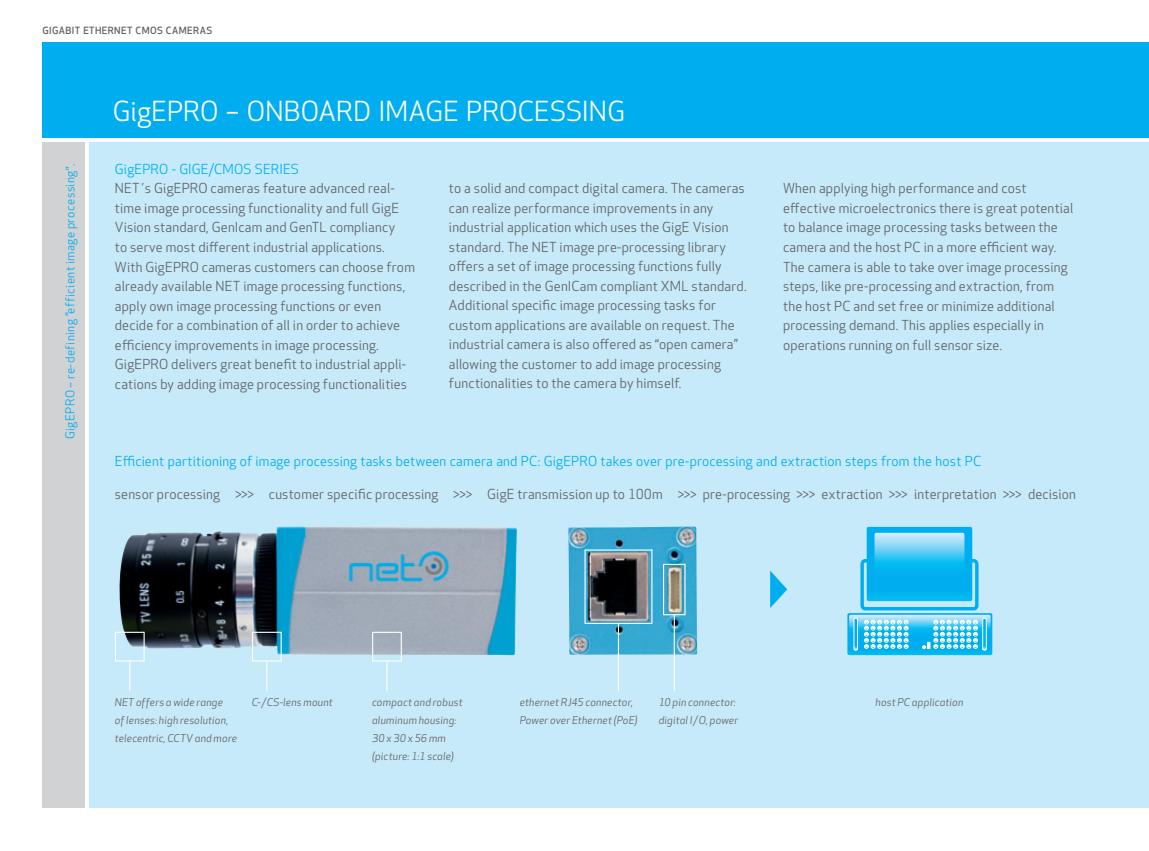
<style>
.page{position:relative;width:1149px;height:851px;background:#fff}
.page>*{position:absolute;margin:0;border:0;box-sizing:border-box;transform-origin:0 0}
.t1{font:27px "Apex New";letter-spacing:.01em;color:#fff}
.t2{font:13.5px/19.5px "Apex New";letter-spacing:.015em;color:#636366}
.t3{font:13.5px "Apex New";letter-spacing:.015em;color:#00aeef}
.t4{font:12px "Apex New";letter-spacing:.04em;color:#00aeef}
.t5{font:italic 10.5px/18px "Apex New";letter-spacing:.015em;color:#636366}
.t6{font:500 9.75px "Apex New";letter-spacing:.04em;color:#636366}
</style>
<div class="page">
<div style="left:89px;top:142px;width:1059px;height:666px;background:#c6eafa"></div>
<div style="left:43px;top:43px;width:1105px;height:95px;background:#00aeef"></div>
<div style="left:43px;top:142px;width:42px;height:666px;background:#d1d2d4"></div>
<img style="left:568px;top:526px;width:129px;height:128px">
<img style="left:119px;top:526px;width:398px;height:129px">
<div style="left:115px;top:631px;width:30px;height:30px;border:1px solid #fff"></div>
<hr style="left:129px;top:660px;width:1px;height:31px;background:#fff">
<div style="left:252px;top:631px;width:30px;height:30px;border:1px solid #fff"></div>
<hr style="left:266px;top:660px;width:1px;height:31px;background:#fff">
<div style="left:372px;top:631px;width:30px;height:30px;border:1px solid #fff"></div>
<hr style="left:386px;top:660px;width:1px;height:31px;background:#fff">
<div style="left:662px;top:563px;width:23px;height:52px;border:1px solid #fff"></div>
<hr style="left:673px;top:614px;width:1px;height:77px;background:#fff">
<hr style="left:617px;top:623px;width:2px;height:68px;background:#fff">
<div style="left:860px;top:559px;width:118px;height:51px;border:3px solid #00aeef;border-radius:3px"></div>
<div style="left:847px;top:613px;width:144px;height:42px;background:linear-gradient(to right,#04b6f0,#00b4f0);border-radius:2px"></div>
<svg style="left:866px;top:527px;width:105px;height:74px;background:#2abdf1"></svg>
<svg style="left:770px;top:570px;width:17px;height:38px"></svg>
<div style="left:853px;top:618px;width:4px;height:32px;border:1px solid #fff;border-radius:2px"></div>
<div style="left:982px;top:618px;width:4px;height:32px;border:1px solid #fff;border-radius:2px"></div>
<svg style="left:848px;top:614px;width:142px;height:34px;background:#6cd1f5"></svg>
<p class="t6" style="left:43px;top:26px;width:171px">GIGABIT ETHERNET CMOS CAMERAS</p>
<p class="t4" style="left:65px;top:439px;width:277px;rotate:-90deg">GigEPRO – re-defining ”efficient image processing“.</p>
<h1 class="t1" style="left:113px;top:100px;width:513px">GigEPRO – ONBOARD IMAGE PROCESSING</h1>
<p class="t3" style="left:115px;top:163px;width:185px">GigEPRO - GIGE/CMOS SERIES</p>
<p class="t2" style="left:115px;top:180px;width:301px">NET´s GigEPRO cameras feature advanced real&shy;time image processing functionality and full GigE Vision standard, GenIcam and GenTL compliancy<br>to serve most different industrial applications.<br>With GigEPRO cameras customers can choose from already available NET image processing functions, apply own image processing functions or even decide for a combination of all in order to achieve efficiency improvements in image processing.<br>GigEPRO delivers great benefit to industrial appli&shy;cations by adding image processing functionalities</p>
<p class="t2" style="left:449px;top:180px;width:299px">to a solid and compact digital camera. The cameras can realize performance improvements in any industrial application which uses the GigE Vision standard. The NET image pre-processing library offers a set of image processing functions fully described in the GenICam compliant XML standard.<br>Additional specific image processing tasks for custom applications are available on request. The industrial camera is also offered as “open camera” allowing the customer to add image processing functionalities to the camera by himself.</p>
<p class="t2" style="left:782px;top:180px;width:292px">When applying high performance and cost effective microelectronics there is great potential to balance image processing tasks between the camera and the host PC in a more efficient way.<br>The camera is able to take over image processing steps, like pre-processing and extraction, from the host PC and set free or minimize additional processing demand. This applies especially in operations running on full sensor size.</p>
<p class="t3" style="left:115px;top:455px;width:867px">Efficient partitioning of image processing tasks between camera and PC: GigEPRO takes over pre-processing and extraction steps from the host PC</p>
<p class="t2" style="left:115px;top:485px;width:962px">sensor processing &gt;&gt;&gt; customer specific processing &gt;&gt;&gt; GigE transmission up to 100m &gt;&gt;&gt; pre-processing &gt;&gt;&gt; extraction &gt;&gt;&gt; interpretation &gt;&gt;&gt; decision</p>
<p class="t5" style="left:115px;top:693px;width:124px">NET offers a wide range<br>of lenses: high resolution, telecentric, CCTV and more</p>
<p class="t5" style="left:252px;top:693px;width:82px">C--/-CS-lens mount</p>
<p class="t5" style="left:372px;top:693px;width:92px">compact and robust aluminum housing:<br>30 x 30 x 56 mm (picture: 1:1 scale)</p>
<p class="t5" style="left:658px;top:693px;width:81px">10 pin connector: digital I-/-O, power</p>
<p class="t5" style="left:519px;top:693px;width:119px">ethernet RJ45 connector,<br>Power over Ethernet (PoE)</p>
<p class="t5" style="left:875px;top:693px;width:89px">host PC application</p>
</div>
